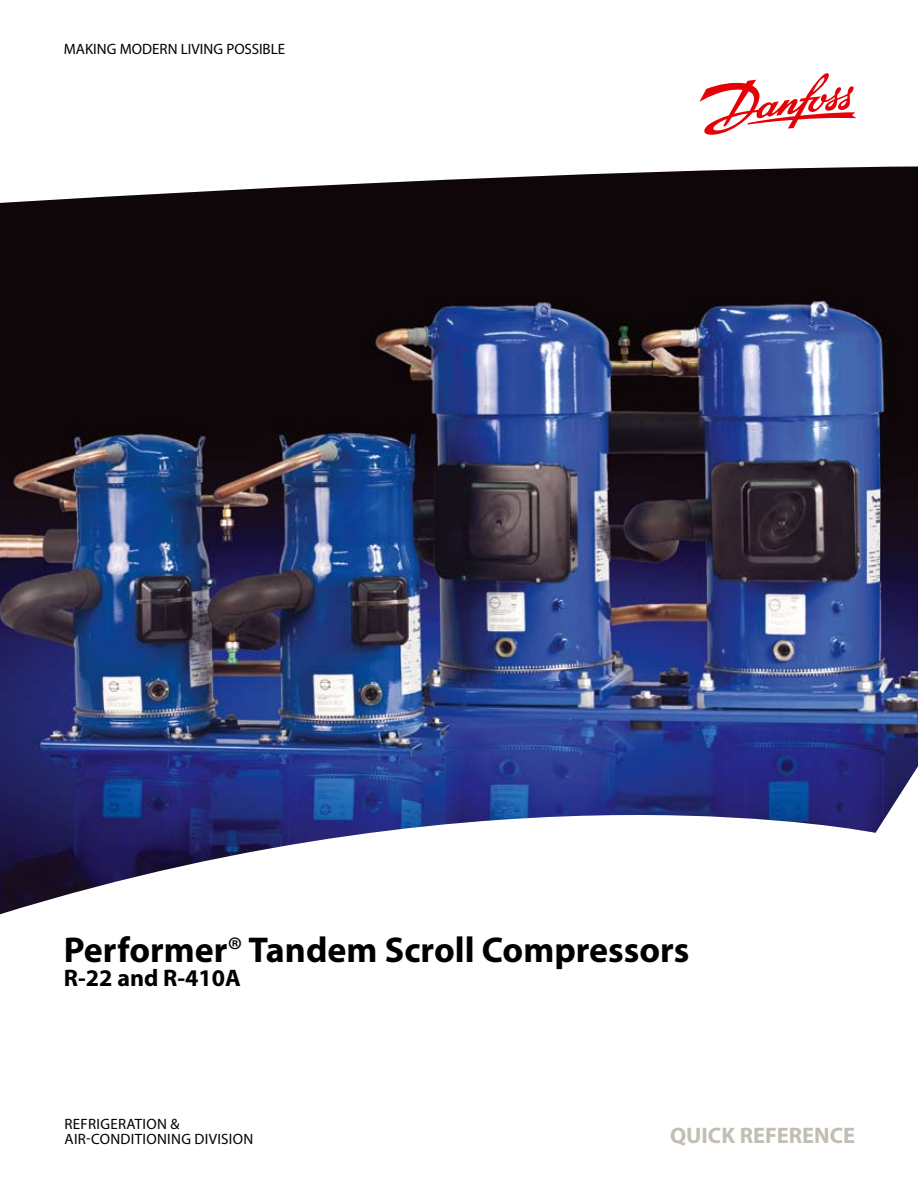
<style>
.page{position:relative;width:918px;height:1188px;background:#fff}
.page>*{position:absolute;margin:0;border:0;box-sizing:border-box;transform-origin:0 0}
.t1{font:700 36px "Myriad Pro";color:#000}
.t2{font:700 24px "Myriad Pro";color:#000}
.t3{font:700 22.5px "Myriad Pro";color:#c3bdb6}
.t4{font:15px/15px "Myriad Pro";letter-spacing:.02em;color:#000}
.t5{font:15px "Myriad Pro";color:#000}
.s1{font-weight:400}
</style>
<div class="page">
<svg style="left:699px;top:73px;width:158px;height:62px"></svg>
<img style="left:0;top:167px;width:918px;height:747px">
<p class="t5" style="left:64px;top:41px;width:223px">MAKING MODERN LIVING POSSIBLE</p>
<h1 class="t1" style="left:64px;top:929px;width:627px">Performer<span class="s1">®</span> Tandem Scroll Compressors</h1>
<h2 class="t2" style="left:64px;top:964px;width:178px">R-22 and R-410A</h2>
<p class="t4" style="left:65px;top:1117px;width:190px">REFRIGERATION &amp;<br>AIR-CONDITIONING DIVISION</p>
<h3 class="t3" style="left:670px;top:1123px;width:187px">QUICK REFERENCE</h3>
</div>
